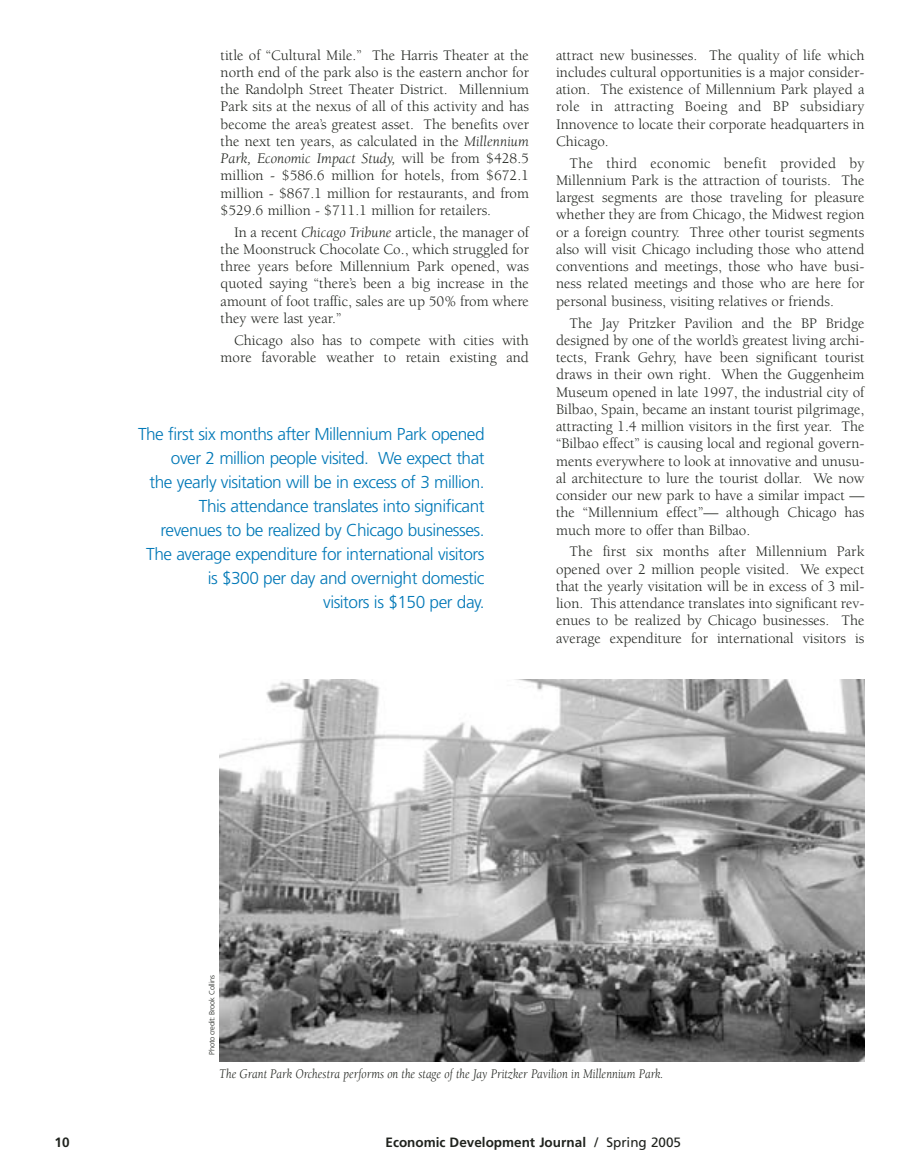
<style>
.page{position:relative;width:905px;height:1175px;background:#fff}
.page>*{position:absolute;margin:0;border:0;box-sizing:border-box;transform-origin:0 0}
.t1{font:300 17.25px/24px "Frutiger";letter-spacing:-.03em;color:#0078b7;text-align:right}
.t2{font:15px/17.2px "Berkeley";color:#20231e;text-align:justify}
.t3{font:italic 13.5px "Berkeley";color:#20231e;scale:.9 1}
.t4{font:700 13.5px "Frutiger";color:#20231e}
.t5{font:300 7.5px "Frutiger";letter-spacing:-.03em;color:#20231e}
.s1{font-style:italic}
.s2{font-weight:400}
</style>
<div class="page">
<img style="left:220px;top:679px;width:644px;height:382px">
<p class="t2" style="left:221px;top:48px;width:310px">title of “Cultural Mile.” The Harris Theater at the north end of the park also is the eastern anchor for the Randolph Street Theater District. Millennium Park sits at the nexus of all of this activity and has become the area’s greatest asset. The benefits over the next ten years, as calculated in the <span class="s1">Millennium Park, Economic Impact Study,</span> will be from $428.5 million - $586.6 million for hotels, from $672.1 million - $867.1 million for restaurants, and from $529.6 million - $711.1 million for retailers.</p>
<p class="t2" style="left:221px;top:225px;width:310px;text-indent:14px">In a recent <span class="s1">Chicago Tribune</span> article, the manager of the Moonstruck Chocolate Co., which struggled for three years before Millennium Park opened, was quoted saying “there’s been a big increase in the amount of foot traffic, sales are up 50% from where they were last year.”</p>
<p class="t2" style="left:221px;top:333px;width:310px;text-align:right">Chicago also has to compete with cities with more favorable weather to retain existing and</p>
<p class="t1" style="left:138px;top:423px;width:348px">The first six months after Millennium Park opened over 2 million people visited. We expect that<br>the yearly visitation will be in excess of 3 million.<br>This attendance translates into significant revenues to be realized by Chicago businesses.<br>The average expenditure for international visitors is $300 per day and overnight domestic<br>visitors is $150 per day.</p>
<p class="t2" style="left:556px;top:48px;width:310px">attract new businesses. The quality of life which includes cultural opportunities is a major consider&shy;ation. The existence of Millennium Park played a role in attracting Boeing and BP subsidiary Innovence to locate their corporate headquarters in Chicago.</p>
<p class="t2" style="left:556px;top:156px;width:310px;text-indent:14px">The third economic benefit provided by Millennium Park is the attraction of tourists. The largest segments are those traveling for pleasure whether they are from Chicago, the Midwest region or a foreign country. Three other tourist segments also will visit Chicago including those who attend conventions and meetings, those who have busi&shy;ness related meetings and those who are here for personal business, visiting relatives or friends.</p>
<p class="t2" style="left:556px;top:315px;width:310px;text-indent:14px">The Jay Pritzker Pavilion and the BP Bridge designed by one of the world’s greatest living archi&shy;tects, Frank Gehry, have been significant tourist draws in their own right. When the Guggenheim Museum opened in late 1997, the industrial city of Bilbao, Spain, became an instant tourist pilgrimage, attracting 1.4 million visitors in the first year. The “Bilbao effect” is causing local and regional govern&shy;ments everywhere to look at innovative and unusu&shy;al architecture to lure the tourist dollar. We now consider our new park to have a similar impact — the “Millennium effect”— although Chicago has much more to offer than Bilbao.</p>
<p class="t2" style="left:556px;top:544px;width:310px;text-indent:14px">The first six months after Millennium Park opened over 2 million people visited. We expect that the yearly visitation will be in excess of 3 mil&shy;lion. This attendance translates into significant rev&shy;enues to be realized by Chicago businesses. The average expenditure for international visitors is</p>
<p class="t5" style="left:209px;top:1054px;width:81px;rotate:-90deg">Photo credit: Brook Collins</p>
<p class="t3" style="left:219px;top:1068px;width:495px">The Grant Park Orchestra performs on the stage of the Jay Pritzker Pavilion in Millennium Park.</p>
<p class="t4" style="left:55px;top:1136px;width:17px">10</p>
<p class="t4" style="left:385px;top:1136px;width:297px">Economic Development Journal <span class="s2">/ Spring 2005</span></p>
</div>
